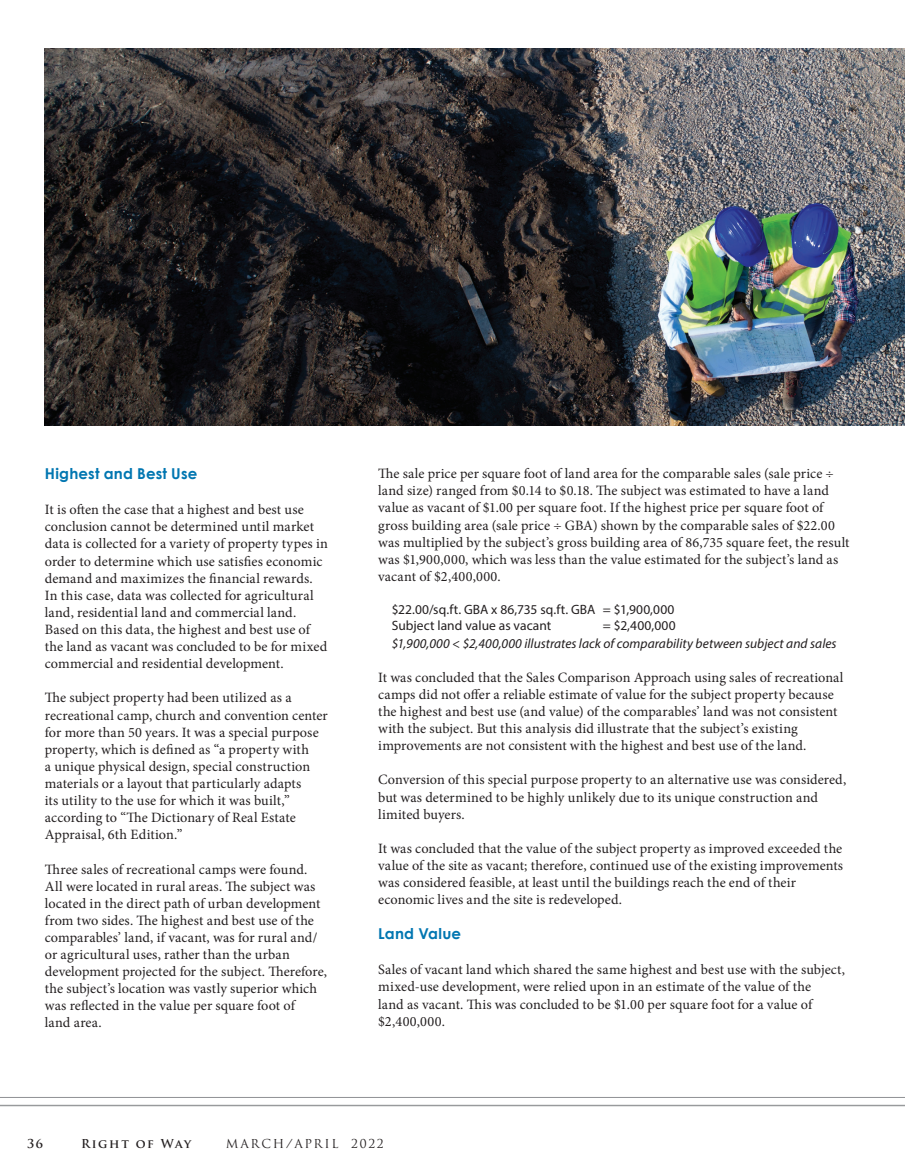
<style>
.page{position:relative;width:905px;height:1175px;background:#fff}
.page>*{position:absolute;margin:0;border:0;box-sizing:border-box;transform-origin:0 0}
.t1{font:700 15px "Century Gothic";letter-spacing:.015em;color:#0076b1}
.t2{font:14.25px/17.1px "Minion Pro";letter-spacing:.01em;color:#231f20}
.t3{font:13.5px "Myriad Pro";letter-spacing:.005em;color:#231f20}
.t4{font:italic 13.5px "Myriad Pro";letter-spacing:.005em;color:#231f20}
.t5{font:12px "Trajan Pro";letter-spacing:.14em;color:#231f20}
.t6{font:700 12px "Trajan Pro";letter-spacing:.135em;color:#231f20}
</style>
<div class="page">
<hr style="left:0;top:1104px;width:904px;height:1px;background:#939598">
<hr style="left:0;top:1105px;width:904px;height:1px;background:#939598">
<hr style="left:0;top:1097px;width:904px;height:1px;background:#939598">
<img style="left:45px;top:49px;width:859px;height:376px">
<p class="t1" style="left:45px;top:464px;width:154px">Highest and Best Use</p>
<p class="t2" style="left:45px;top:501px;width:285px">It is often the case that a highest and best use conclusion cannot be determined until market data is collected for a variety of property types in order to determine which use satisfies economic demand and maximizes the financial rewards.<br>In this case, data was collected for agricultural land, residential land and commercial land.<br>Based on this data, the highest and best use of the land as vacant was concluded to be for mixed commercial and residential development.</p>
<p class="t2" style="left:45px;top:689px;width:284px">The subject property had been utilized as a recreational camp, church and convention center for more than 50 years. It was a special purpose property, which is defined as “a property with<br>a unique physical design, special construction materials or a layout that particularly adapts<br>its utility to the use for which it was built,” according to “The Dictionary of Real Estate Appraisal, 6th Edition.”</p>
<p class="t2" style="left:45px;top:860px;width:284px">Three sales of recreational camps were found.<br>All were located in rural areas. The subject was located in the direct path of urban development from two sides. The highest and best use of the comparables’ land, if vacant, was for rural and/ or agricultural uses, rather than the urban development projected for the subject. Therefore, the subject’s location was vastly superior which was reflected in the value per square foot of<br>land area.</p>
<p class="t2" style="left:378px;top:465px;width:473px">The sale price per square foot of land area for the comparable sales (sale price ÷ land size) ranged from $0.14 to $0.18. The subject was estimated to have a land value as vacant of $1.00 per square foot. If the highest price per square foot of gross building area (sale price ÷ GBA) shown by the comparable sales of $22.00 was multiplied by the subject’s gross building area of 86,735 square feet, the result was $1,900,000, which was less than the value estimated for the subject’s land as vacant of $2,400,000.</p>
<p class="t3" style="left:392px;top:601px;width:284px">$22.00/sq.ft. GBA x 86,735 sq.ft. GBA = $1,900,000</p>
<p class="t3" style="left:392px;top:617px;width:161px">Subject land value as vacant</p>
<p class="t3" style="left:603px;top:617px;width:74px">= $2,400,000</p>
<p class="t4" style="left:392px;top:634px;width:446px">$1,900,000 &lt; $2,400,000 illustrates lack of comparability between subject and sales</p>
<p class="t2" style="left:378px;top:668px;width:467px">It was concluded that the Sales Comparison Approach using sales of recreational camps did not offer a reliable estimate of value for the subject property because the highest and best use (and value) of the comparables’ land was not consistent with the subject. But this analysis did illustrate that the subject’s existing improvements are not consistent with the highest and best use of the land.</p>
<p class="t2" style="left:378px;top:771px;width:469px">Conversion of this special purpose property to an alternative use was considered, but was determined to be highly unlikely due to its unique construction and limited buyers.</p>
<p class="t2" style="left:378px;top:839px;width:466px">It was concluded that the value of the subject property as improved exceeded the value of the site as vacant; therefore, continued use of the existing improvements was considered feasible, at least until the buildings reach the end of their economic lives and the site is redeveloped.</p>
<p class="t1" style="left:378px;top:924px;width:84px">Land Value</p>
<p class="t2" style="left:378px;top:961px;width:468px">Sales of vacant land which shared the same highest and best use with the subject, mixed-use development, were relied upon in an estimate of the value of the<br>land as vacant. This was concluded to be $1.00 per square foot for a value of $2,400,000.</p>
<p class="t6" style="left:27px;top:1136px;width:18px">36</p>
<p class="t6" style="left:81px;top:1136px;width:112px">Right of Way</p>
<p class="t5" style="left:226px;top:1135px;width:159px">MARCH/APRIL 2022</p>
</div>
